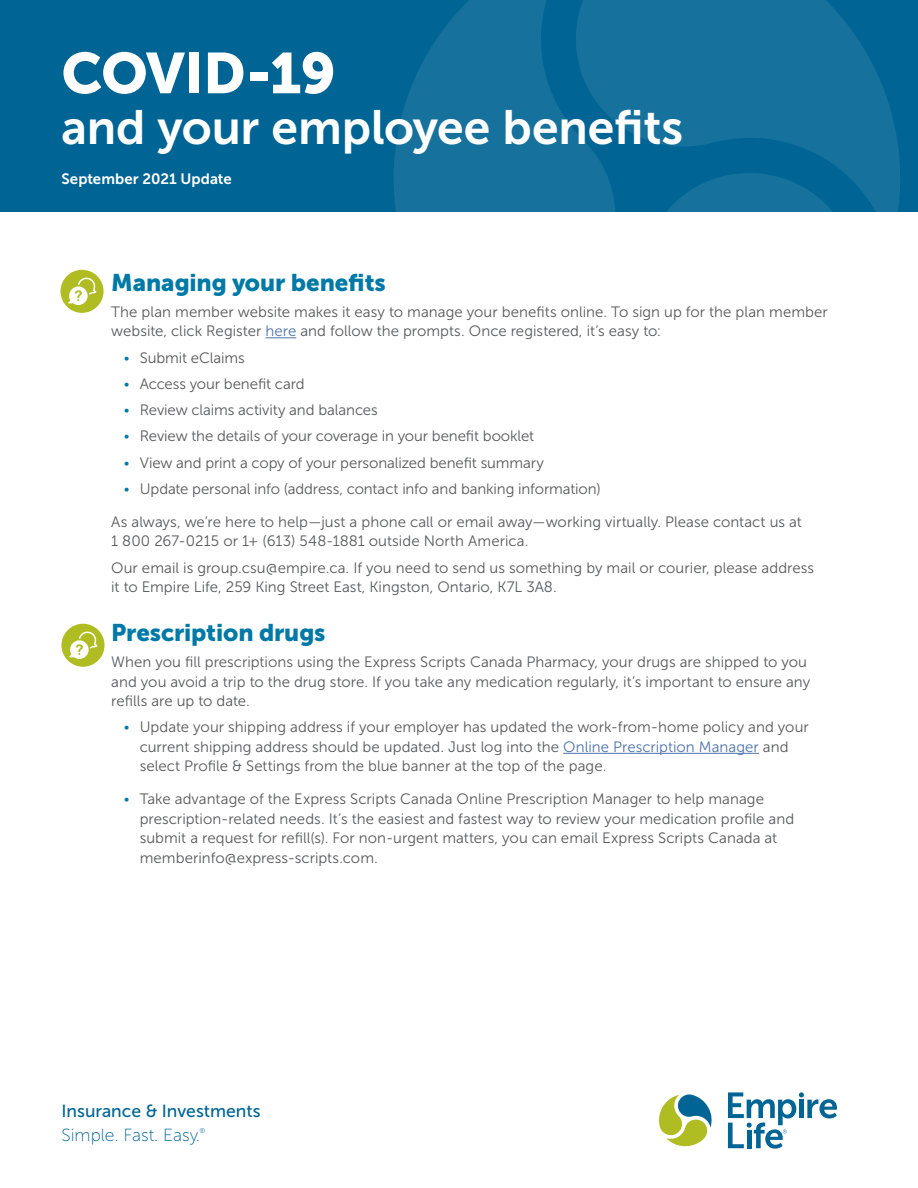
<style>
.page{position:relative;width:918px;height:1188px;background:#fff}
.page>*{position:absolute;margin:0;border:0;box-sizing:border-box;transform-origin:0 0}
.Heading_1{font:57px "Museo Sans 900";letter-spacing:-.02em;color:#fff}
.Heading_1-2{font:48px "Museo Sans 700";letter-spacing:-.005em;color:#fff}
.Heading_2{font:24px "Museo Sans 900";letter-spacing:-.005em;color:#0079a6}
.t1{font:17.55px "Museo Sans 500";color:#006594}
.t2{font:17.55px "Museo Sans 100";color:#006594}
.Body_copy{font:15px/19.5px "Museo Sans 300";color:#58595b}
.Body_copy-2{font:15px "Museo Sans 700";letter-spacing:.005em;color:#fff}
.t3{font:7.05px "Museo Sans 100";color:#006594}
.s1{color:#4f73ad}
.s2{font-family:"Museo Sans 100";color:#0079a6}
</style>
<div class="page">
<div style="left:0;top:0;width:918px;height:212px;background:#006594"></div>
<svg style="left:615px;top:0;width:285px;height:212px;fill:#16729d"></svg>
<svg style="left:394px;top:0;width:221px;height:212px;fill:#16729d"></svg>
<svg style="left:463px;top:163px;width:405px;height:49px"></svg>
<svg style="left:659px;top:1094px;width:53px;height:53px"></svg>
<svg style="left:728px;top:1092px;width:109px;height:57px"></svg>
<hr style="left:265px;top:337px;width:31px;height:1px;background:#4f73ad">
<hr style="left:563px;top:753px;width:196px;height:1px;background:#4f73ad">
<div style="left:61px;top:270px;width:43px;height:43px;background:#afbc22;border-radius:50%"></div>
<svg style="left:68px;top:277px;width:29px;height:28px"></svg>
<div style="left:62px;top:624px;width:43px;height:43px;background:#afbc22;border-radius:50%"></div>
<svg style="left:69px;top:631px;width:28px;height:28px"></svg>
<h1 class="Heading_1" style="left:62px;top:41px;width:276px">COVID-19</h1>
<h1 class="Heading_1-2" style="left:62px;top:101px;width:623px">and your employee benefits</h1>
<p class="Body_copy-2" style="left:62px;top:170px;width:172px">September 2021 Update</p>
<h2 class="Heading_2" style="left:111px;top:269px;width:276px">Managing your benefits</h2>
<p class="Body_copy" style="left:111px;top:302px;width:718px">The plan member website makes it easy to manage your benefits online. To sign up for the plan member website, click Register <span class="s1">here</span> and follow the prompts. Once registered, it’s easy to:</p>
<p class="Body_copy" style="left:124px;top:348px;width:122px"><span class="s2">•</span> Submit eClaims</p>
<p class="Body_copy" style="left:124px;top:374px;width:182px"><span class="s2">•</span> Access your benefit card</p>
<p class="Body_copy" style="left:124px;top:400px;width:255px"><span class="s2">•</span> Review claims activity and balances</p>
<p class="Body_copy" style="left:124px;top:427px;width:412px"><span class="s2">•</span> Review the details of your coverage in your benefit booklet</p>
<p class="Body_copy" style="left:124px;top:453px;width:422px"><span class="s2">•</span> View and print a copy of your personalized benefit summary</p>
<p class="Body_copy" style="left:124px;top:479px;width:478px"><span class="s2">•</span> Update personal info (address, contact info and banking information)</p>
<p class="Body_copy" style="left:111px;top:512px;width:692px">As always, we’re here to help—just a phone call or email away—working virtually. Please contact us at<br>1 800 267-0215 or 1+ (613) 548-1881 outside North America.</p>
<p class="Body_copy" style="left:111px;top:558px;width:704px">Our email is group.csu@empire.ca. If you need to send us something by mail or courier, please address it to Empire Life, 259 King Street East, Kingston, Ontario, K7L 3A8.</p>
<h2 class="Heading_2" style="left:111px;top:619px;width:216px">Prescription drugs</h2>
<p class="Body_copy" style="left:111px;top:652px;width:701px">When you fill prescriptions using the Express Scripts Canada Pharmacy, your drugs are shipped to you and you avoid a trip to the drug store. If you take any medication regularly, it’s important to ensure any refills are up to date.</p>
<p class="Body_copy" style="left:140px;top:718px;width:671px;text-indent:-16px"><span class="s2">•</span> Update your shipping address if your employer has updated the work-from-home policy and your current shipping address should be updated. Just log into the <span class="s1">Online Prescription Manager</span> and select Profile &amp; Settings from the blue banner at the top of the page.</p>
<p class="Body_copy" style="left:140px;top:790px;width:656px;text-indent:-16px"><span class="s2">•</span> Take advantage of the Express Scripts Canada Online Prescription Manager to help manage prescription-related needs. It’s the easiest and fastest way to review your medication profile and submit a request for refill(s). For non-urgent matters, you can email Express Scripts Canada at memberinfo@express-scripts.com.</p>
<p class="t1" style="left:62px;top:1102px;width:201px">Insurance &amp; Investments</p>
<p class="t2" style="left:62px;top:1126px;width:140px">Simple. Fast. Easy.</p>
<p class="t3" style="left:200px;top:1127px;width:7px">®</p>
</div>
